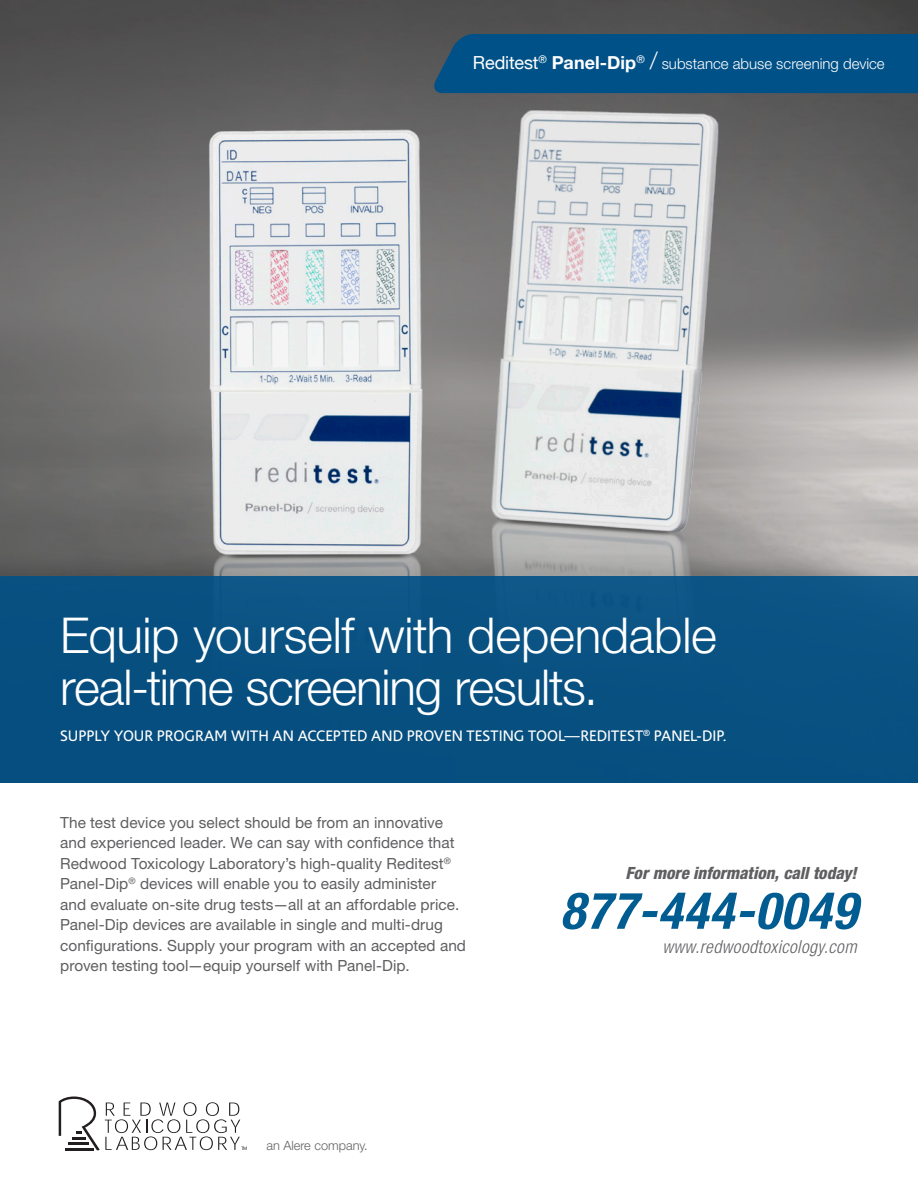
<style>
.page{position:relative;width:918px;height:1188px;background:#fff}
.page>*{position:absolute;margin:0;border:0;box-sizing:border-box;transform-origin:0 0}
.t1{font:italic 700 condensed 51px "Helvetica Neue LT Std";letter-spacing:.025em;color:#005c91}
.t2{font:300 49.5px/52.5px "Helvetica Neue LT Std";letter-spacing:-.015em;color:#fff}
.t3{font:italic 300 condensed 18px "Helvetica Neue LT Std";letter-spacing:.025em;color:#636366}
.t4{font:700 18px "Helvetica Neue LT Std";color:#fff}
.t5{font:italic 800 condensed 16.8px "Helvetica Neue LT Std";color:#5f5f62}
.t6{font:15.3px/20.4px "Helvetica Neue LT Std";letter-spacing:.005em;color:#5f5f62}
.t7{font:15.3px "Corisande OT";color:#fff}
.t8{font:300 15px "Helvetica Neue LT Std";color:#fff}
.t9{font:300 12.75px "Helvetica Neue LT Std";color:#636366}
.s1{font-family:"Helvetica Neue";font-weight:400}
.s2{font-size:24px}
</style>
<div class="page">
<img style="left:0;top:0;width:918px;height:576px">
<img style="left:90px;top:28px;width:745px;height:548px">
<div style="left:0;top:576px;width:918px;height:207px;background:#075080"></div>
<svg style="left:59px;top:1097px;width:188px;height:53px"></svg>
<div style="left:432px;top:34px;width:486px;height:59px;background:#005187"></div>
<p class="t4" style="left:473px;top:52px;width:173px"><span class="s1">Reditest</span><sup>®</sup> Panel-Dip<sup>®</sup></p>
<p class="t8" style="left:650px;top:55px;width:237px"><span class="s2">/</span> substance abuse screening device</p>
<p class="t2" style="left:60px;top:608px;width:658px">Equip yourself with dependable real-time screening results.</p>
<p class="t7" style="left:60px;top:728px;width:668px">SUPPLY YOUR PROGRAM WITH AN ACCEPTED AND PROVEN TESTING TOOL—REDITEST<sup>®</sup> PANEL-DIP.</p>
<p class="t6" style="left:60px;top:812px;width:407px">The test device you select should be from an innovative and experienced leader. We can say with confidence that Redwood Toxicology Laboratory’s high-quality Reditest<sup>® </sup>Panel-Dip<sup>®</sup> devices will enable you to easily administer<br>and evaluate on-site drug tests—all at an affordable price.<br>Panel-Dip devices are available in single and multi-drug configurations. Supply your program with an accepted and proven testing tool—equip yourself with Panel-Dip.</p>
<p class="t9" style="left:266px;top:1138px;width:103px">an Alere company.</p>
<p class="t5" style="left:626px;top:863px;width:233px">For more information, call today!</p>
<p class="t1" style="left:560px;top:880px;width:298px">877-444-0049</p>
<p class="t3" style="left:662px;top:936px;width:196px">www.redwoodtoxicology.com</p>
</div>
